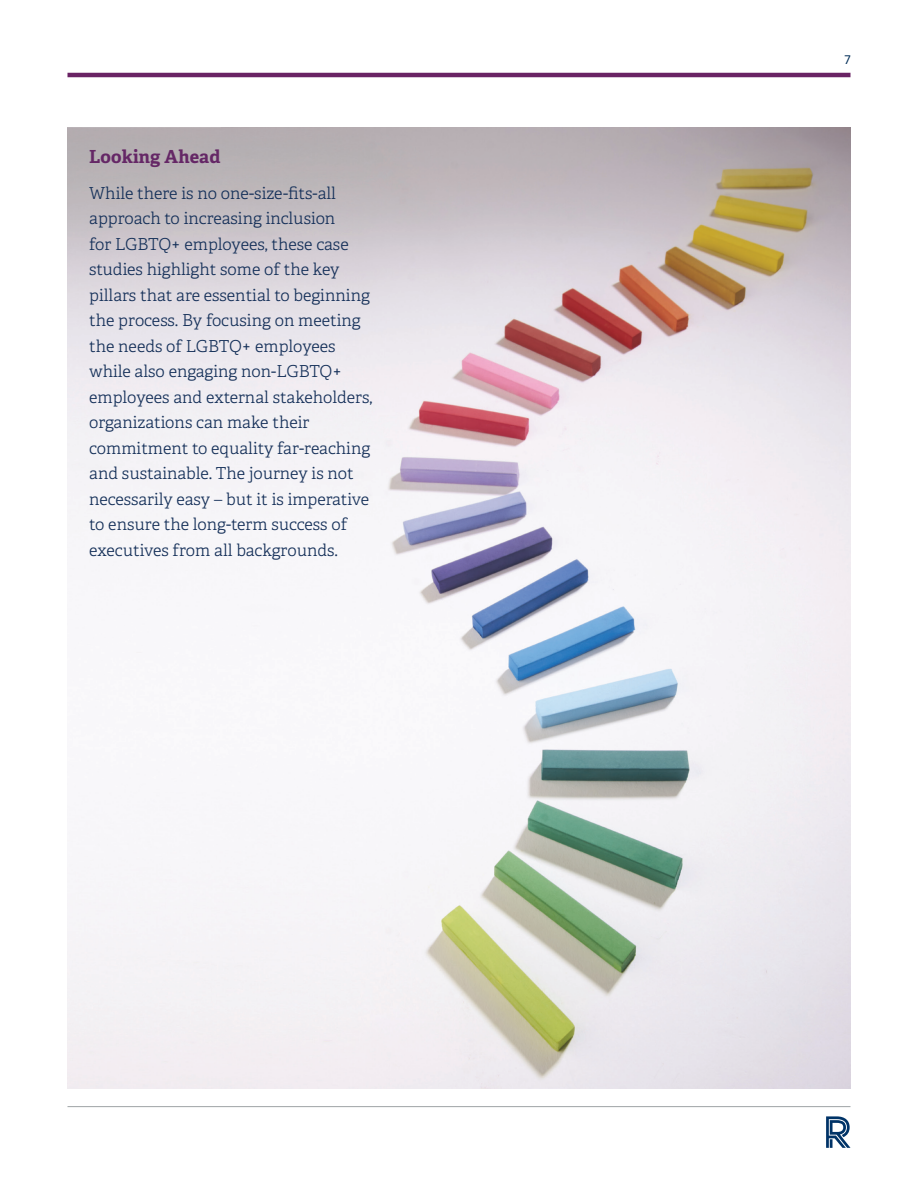
<style>
.page{position:relative;width:918px;height:1188px;background:#fff}
.page>*{position:absolute;margin:0;border:0;box-sizing:border-box;transform-origin:0 0}
.t1{font:700 18px "Adelle";letter-spacing:.01em;color:#652766}
.t2{font:300 16.5px/25.5px "Adelle";color:#153059}
.t3{font:12px "Adelle Sans";color:#002d57}
</style>
<div class="page">
<svg style="left:826px;top:1116px;width:24px;height:32px"></svg>
<hr style="left:68px;top:73px;width:782px;height:4px;background:#6a2364">
<hr style="left:68px;top:1106px;width:782px;height:1px;background:#9fa3a6">
<img style="left:68px;top:128px;width:782px;height:961px">
<p class="t1" style="left:89px;top:143px;width:133px">Looking Ahead</p>
<p class="t2" style="left:89px;top:180px;width:285px">While there is no one-size-fits-all approach to increasing inclusion<br>for LGBTQ+ employees, these case studies highlight some of the key pillars that are essential to beginning the process. By focusing on meeting the needs of LGBTQ+ employees while also engaging non-LGBTQ+ employees and external stakeholders, organizations can make their commitment to equality far-reaching and sustainable. The journey is not necessarily easy – but it is imperative to ensure the long-term success of executives from all backgrounds.</p>
<p class="t3" style="left:844px;top:51px;width:8px">7</p>
</div>
